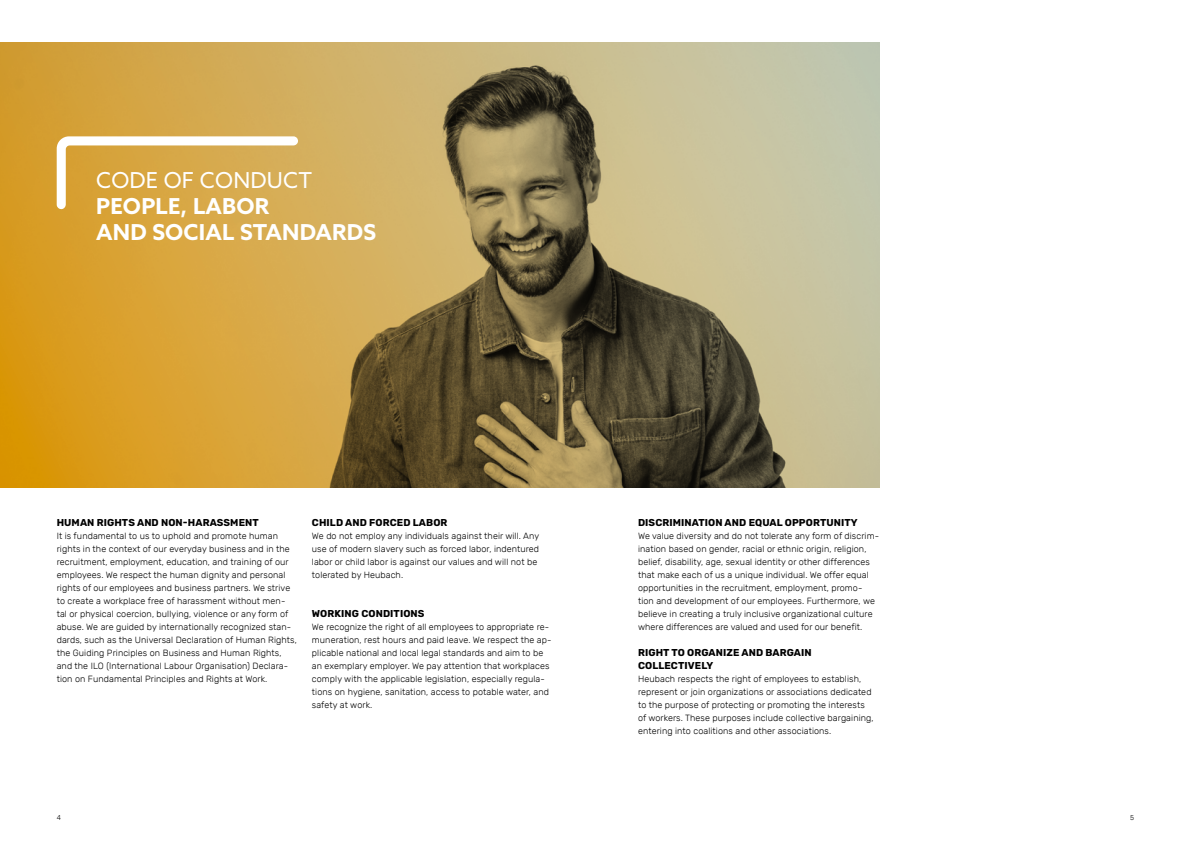
<style>
.page{position:relative;width:1191px;height:842px;background:#fff}
.page>*{position:absolute;margin:0;border:0;box-sizing:border-box;transform-origin:0 0}
.t1{font:700 22px/26px "Azo Sans";letter-spacing:.01em;color:#fff}
.t2{font:22px "Azo Sans";letter-spacing:.01em;color:#fff}
.t3{font:700 10px/13px "Rubik";letter-spacing:.01em;color:#000}
.t4{font:300 9px/13px "Rubik";letter-spacing:.01em;color:#000}
.t5{font:300 7px "Rubik";color:#000}
</style>
<div class="page">
<svg style="left:0;top:43px;width:879px;height:444px;background:#b19657"></svg>
<svg style="left:57px;top:136px;width:241px;height:74px;background:#dcb462"></svg>
<h1 class="t2" style="left:96px;top:166px;width:217px">CODE OF CONDUCT</h1>
<h1 class="t1" style="left:96px;top:193px;width:281px">PEOPLE, LABOR<br>AND SOCIAL STANDARDS</h1>
<p class="t3" style="left:57px;top:517px;width:203px">HUMAN RIGHTS AND NON-HARASSMENT</p>
<p class="t4" style="left:57px;top:530px;width:242px">It is fundamental to us to uphold and promote human rights in the context of our everyday business and in the recruitment, employment, education, and training of our employees. We respect the human dignity and personal rights of our employees and business partners. We strive to create a workplace free of harassment without men&shy;tal or physical coercion, bullying, violence or any form of abuse. We are guided by internationally recognized stan&shy;dards, such as the Universal Declaration of Human Rights, the Guiding Principles on Business and Human Rights, and the ILO (International Labour Organisation) Declara&shy;tion on Fundamental Principles and Rights at Work.</p>
<p class="t3" style="left:312px;top:517px;width:137px">CHILD AND FORCED LABOR</p>
<p class="t4" style="left:312px;top:530px;width:229px">We do not employ any individuals against their will. Any use of modern slavery such as forced labor, indentured labor or child labor is against our values and will not be tolerated by Heubach.</p>
<p class="t3" style="left:312px;top:608px;width:114px">WORKING CONDITIONS</p>
<p class="t4" style="left:312px;top:621px;width:241px">We recognize the right of all employees to appropriate re&shy;muneration, rest hours and paid leave. We respect the ap&shy;plicable national and local legal standards and aim to be an exemplary employer. We pay attention that workplaces comply with the applicable legislation, especially regula&shy;tions on hygiene, sanitation, access to potable water, and safety at work.</p>
<p class="t3" style="left:638px;top:517px;width:221px">DISCRIMINATION AND EQUAL OPPORTUNITY</p>
<p class="t4" style="left:638px;top:530px;width:242px">We value diversity and do not tolerate any form of discrim&shy;ination based on gender, racial or ethnic origin, religion, belief, disability, age, sexual identity or other differences that make each of us a unique individual. We offer equal opportunities in the recruitment, employment, promo&shy;tion and development of our employees. Furthermore, we believe in creating a truly inclusive organizational culture where differences are valued and used for our benefit.</p>
<p class="t3" style="left:638px;top:647px;width:175px">RIGHT TO ORGANIZE AND BARGAIN<br>COLLECTIVELY</p>
<p class="t4" style="left:638px;top:673px;width:237px">Heubach respects the right of employees to establish, represent or join organizations or associations dedicated to the purpose of protecting or promoting the interests of workers. These purposes include collective bargaining, entering into coalitions and other associations.</p>
<p class="t5" style="left:57px;top:814px;width:6px">4</p>
<p class="t5" style="left:1130px;top:814px;width:6px">5</p>
</div>
